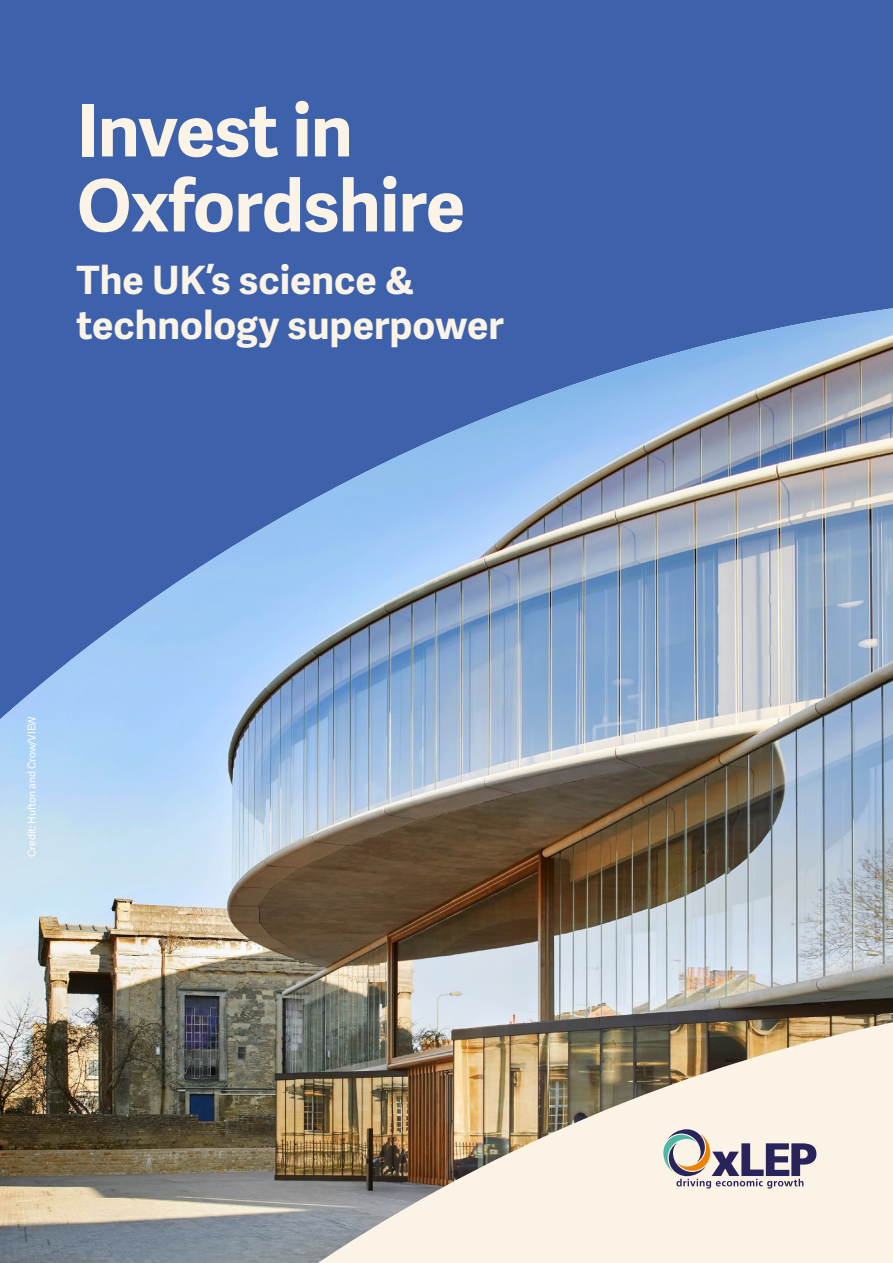
<style>
.page{position:relative;width:893px;height:1263px;background:#fff}
.page>*{position:absolute;margin:0;border:0;box-sizing:border-box;transform-origin:0 0}
.t1{font:700 72px/75px "Adelle Sans";letter-spacing:-.01em;color:#fbf3e6}
.t2{font:700 39px/45px "Adelle Sans";color:#fbf3e6}
.t3{font:10.5px "Adelle Sans";letter-spacing:-.01em;color:#fff}
</style>
<div class="page">
<div style="left:0;top:0;width:893px;height:1229px;background:#3d61ab"></div>
<img style="left:0;top:308px;width:893px;height:955px">
<img style="left:299px;top:1020px;width:594px;height:243px">
<svg style="left:663px;top:1129px;width:153px;height:59px;background:#b8b1b5"></svg>
<h1 class="t1" style="left:77px;top:95px;width:390px">Invest in<br>Oxfordshire</h1>
<p class="t2" style="left:77px;top:259px;width:429px">The UK’s science &amp; technology superpower</p>
<p class="t3" style="left:26px;top:857px;width:142px;rotate:-90deg">Credit: Hufton and Crow/VIEW</p>
</div>
